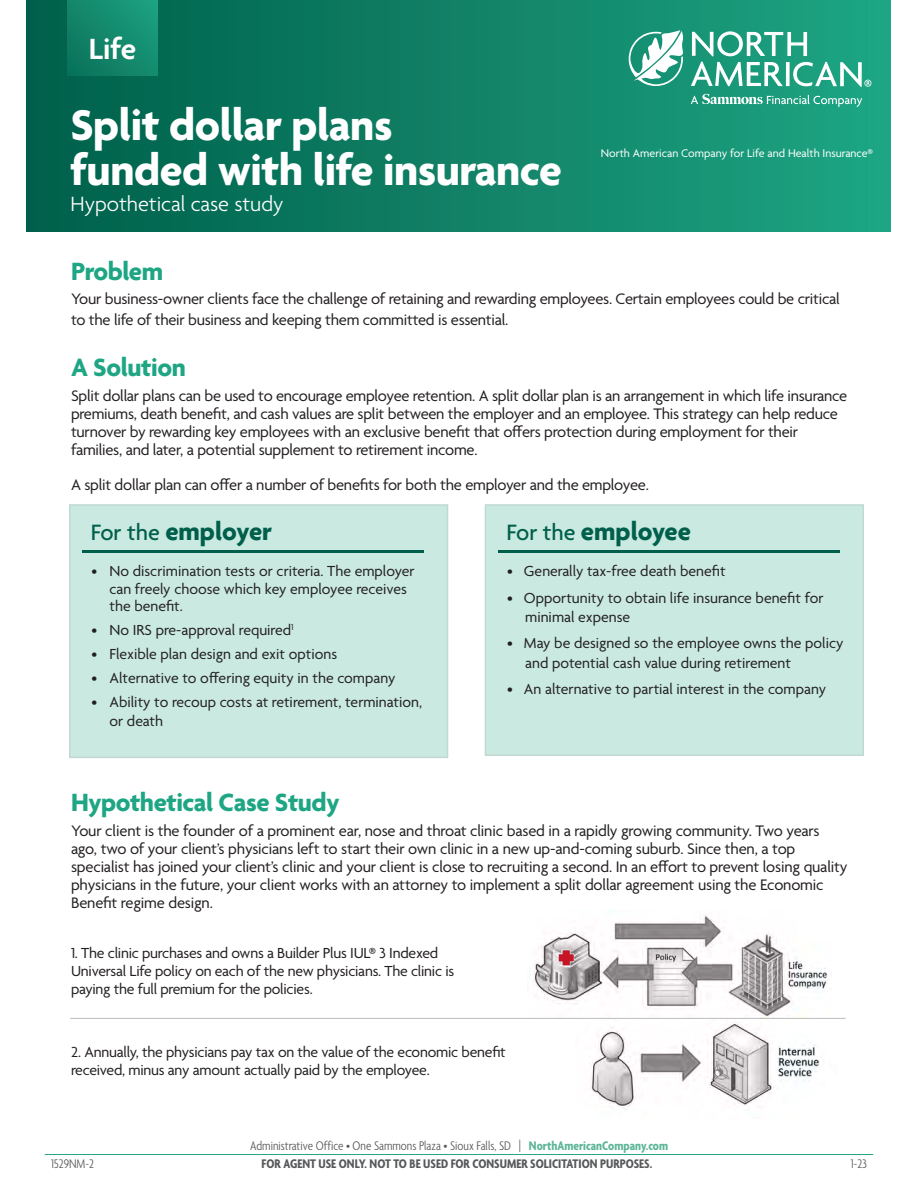
<style>
.page{position:relative;width:918px;height:1188px;background:#fff}
.page>*{position:absolute;margin:0;border:0;box-sizing:border-box;transform-origin:0 0}
.t1{font:700 46.5px/45px "Agenda";letter-spacing:-.01em;color:#fff}
.t2{font:600 31.65px "Agenda";color:#fff}
.t3{font:700 27px "Agenda";letter-spacing:-.015em;color:#1ea684}
.t4{font:700 27px "Agenda";color:#005f4a}
.t5{font:300 22.35px "Agenda";color:#fff}
.t6{font:16.5px/18px "Agenda";letter-spacing:-.015em;color:#231f20}
.t7{font:15.75px/19.5px "Agenda";letter-spacing:-.005em;color:#231f20}
.t8{font:300 condensed 13.5px "Agenda";color:#57585a}
.t9{font:700 condensed 13.5px "Agenda";color:#57585a}
.t10{font:12px "Agenda";color:#fff}
.s1{font-weight:500;font-size:24px}
.s2{font-weight:700;color:#5cb598}
</style>
<div class="page">
<div style="left:27px;top:0;width:864px;height:231px;background:linear-gradient(to right,#005f4a,#1fa583)"></div>
<div style="left:68px;top:0;width:90px;height:75px;background:linear-gradient(to right,#0f7b62,#189778)"></div>
<svg style="left:692px;top:31px;width:115px;height:25px"></svg>
<svg style="left:691px;top:62px;width:92px;height:24px"></svg>
<svg style="left:786px;top:62px;width:4px;height:24px"></svg>
<svg style="left:629px;top:30px;width:55px;height:56px"></svg>
<svg style="left:691px;top:94px;width:171px;height:13px;background:#4fb39a"></svg>
<svg style="left:793px;top:62px;width:78px;height:25px"></svg>
<hr style="left:45px;top:1154px;width:828px;height:1px;background:#1ea684">
<img style="left:623px;top:1044px;width:197px;height:65px">
<div style="left:69px;top:504px;width:379px;height:254px;background:#c9e9e1"></div>
<div style="left:485px;top:504px;width:379px;height:252px;background:#c9e9e1"></div>
<img style="left:529px;top:913px;width:302px;height:105px">
<hr style="left:498px;top:550px;width:342px;height:3px;background:#005f4a">
<hr style="left:70px;top:1018px;width:776px;height:1px;background:#231f20">
<svg style="left:589px;top:1023px;width:185px;height:85px"></svg>
<svg style="left:531px;top:915px;width:263px;height:101px"></svg>
<svg style="left:559px;top:950px;width:15px;height:15px"></svg>
<hr style="left:82px;top:550px;width:342px;height:3px;background:#005f4a">
<h2 class="t2" style="left:89px;top:32px;width:49px">Life</h2>
<h1 class="t1" style="left:70px;top:105px;width:493px">Split dollar plans<br>funded with life insurance</h1>
<h3 class="t5" style="left:70px;top:192px;width:215px">Hypothetical case study</h3>
<p class="t10" style="left:601px;top:146px;width:274px">North American Company for Life and Health Insurance®</p>
<p class="t3" style="left:71px;top:256px;width:94px">Problem</p>
<p class="t6" style="left:71px;top:290px;width:770px;line-height:21px">Your business-owner clients face the challenge of retaining and rewarding employees. Certain employees could be critical to the life of their business and keeping them committed is essential.</p>
<p class="t3" style="left:71px;top:353px;width:116px">A Solution</p>
<p class="t6" style="left:71px;top:388px;width:778px">Split dollar plans can be used to encourage employee retention. A split dollar plan is an arrangement in which life insurance premiums, death benefit, and cash values are split between the employer and an employee. This strategy can help reduce turnover by rewarding key employees with an exclusive benefit that offers protection during employment for their families, and later, a potential supplement to retirement income.</p>
<p class="t6" style="left:71px;top:476px;width:579px">A split dollar plan can offer a number of benefits for both the employer and the employee.</p>
<p class="t4" style="left:91px;top:517px;width:183px"><span class="s1">For the</span> employer</p>
<p class="t4" style="left:507px;top:517px;width:186px"><span class="s1">For the</span> employee</p>
<p class="t7" style="left:110px;top:564px;width:307px;line-height:17.2px;text-indent:-18px">• No discrimination tests or criteria. The employer can freely choose which key employee receives the benefit.</p>
<p class="t7" style="left:92px;top:621px;width:204px">• No IRS pre-approval required<sup>1</sup></p>
<p class="t7" style="left:92px;top:645px;width:247px">• Flexible plan design and exit options</p>
<p class="t7" style="left:92px;top:669px;width:306px">• Alternative to offering equity in the company</p>
<p class="t7" style="left:110px;top:693px;width:314px;text-indent:-18px">• Ability to recoup costs at retirement, termination, or death</p>
<p class="t7" style="left:507px;top:562px;width:220px">• Generally tax-free death benefit</p>
<p class="t7" style="left:525px;top:589px;width:300px;text-indent:-18px">• Opportunity to obtain life insurance benefit for minimal expense</p>
<p class="t7" style="left:525px;top:634px;width:320px;text-indent:-18px">• May be designed so the employee owns the policy and potential cash value during retirement</p>
<p class="t7" style="left:507px;top:680px;width:321px">• An alternative to partial interest in the company</p>
<p class="t3" style="left:71px;top:788px;width:270px">Hypothetical Case Study</p>
<p class="t6" style="left:71px;top:823px;width:778px">Your client is the founder of a prominent ear, nose and throat clinic based in a rapidly growing community. Two years ago, two of your client’s physicians left to start their own clinic in a new up-and-coming suburb. Since then, a top specialist has joined your client’s clinic and your client is close to recruiting a second. In an effort to prevent losing quality physicians in the future, your client works with an attorney to implement a split dollar agreement using the Economic Benefit regime design.</p>
<p class="t7" style="left:71px;top:944px;width:385px;line-height:18px">1. The clinic purchases and owns a Builder Plus IUL® 3 Indexed<br>Universal Life policy on each of the new physicians. The clinic is paying the full premium for the policies.</p>
<p class="t7" style="left:71px;top:1043px;width:436px;line-height:18px">2. Annually, the physicians pay tax on the value of the economic benefit received, minus any amount actually paid by the employee.</p>
<p class="t8" style="left:250px;top:1139px;width:420px">Administrative Office • One Sammons Plaza • Sioux Falls, SD | <span class="s2">NorthAmericanCompany.com</span></p>
<p class="t8" style="left:51px;top:1157px;width:44px">1529NM-2</p>
<p class="t9" style="left:262px;top:1157px;width:392px">FOR AGENT USE ONLY. NOT TO BE USED FOR CONSUMER SOLICITATION PURPOSES.</p>
<p class="t8" style="left:851px;top:1157px;width:18px">1-23</p>
</div>
